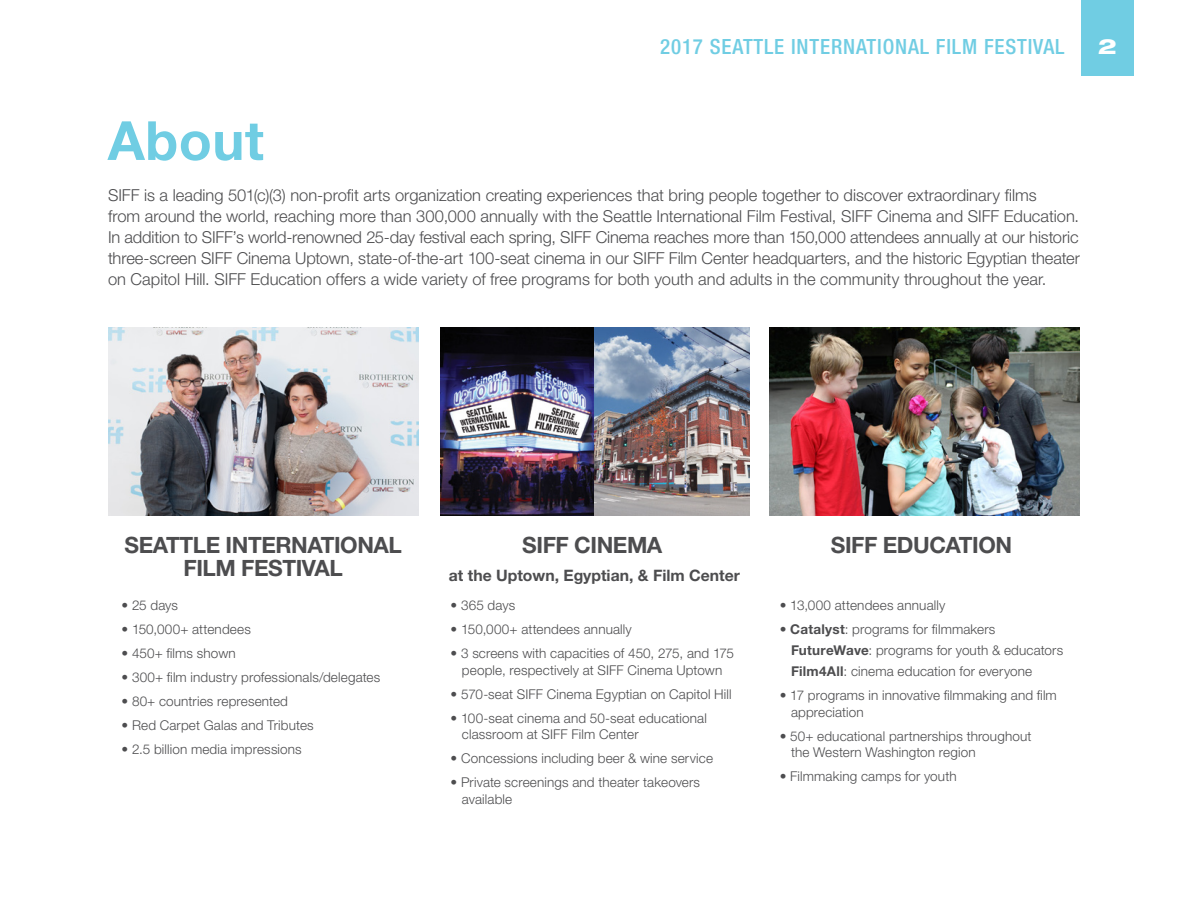
<style>
.page{position:relative;width:1188px;height:918px;background:#fff}
.page>*{position:absolute;margin:0;border:0;box-sizing:border-box;transform-origin:0 0}
.t1{font:700 54px "Helvetica Neue LT Std";letter-spacing:.01em;color:#70cde3}
.t2{font:700 22.5px/22.5px "Helvetica Neue LT Std";letter-spacing:-.02em;color:#4d4d4f;text-align:center}
.t3{font:500 condensed 21px "Helvetica Neue LT Pro";letter-spacing:.04em;color:#70cde3}
.t4{font:800 expanded 21px "Helvetica Neue LT Std";color:#fff}
.t5{font:300 16.5px/21px "Helvetica Neue LT Std";color:#4d4d4f}
.t6{font:700 15.75px "Helvetica Neue LT Std";color:#4d4d4f}
.t7{font:300 13.5px/16.5px "Helvetica Neue LT Std";letter-spacing:.01em;color:#4d4d4f}
.s1{font-weight:700}
</style>
<div class="page">
<div style="left:1081px;top:0;width:53px;height:76px;background:#70cde3"></div>
<img style="left:108px;top:327px;width:310px;height:189px">
<img style="left:440px;top:327px;width:309px;height:189px">
<img style="left:770px;top:327px;width:310px;height:189px">
<h3 class="t3" style="left:660px;top:34px;width:406px">2017 SEATTLE INTERNATIONAL FILM FESTIVAL</h3>
<h3 class="t4" style="left:1098px;top:33px;width:20px">2</h3>
<h1 class="t1" style="left:108px;top:107px;width:158px">About</h1>
<p class="t5" style="left:108px;top:184px;width:974px">SIFF is a leading 501(c)(3) non-profit arts organization creating experiences that bring people together to discover extraordinary films<br>from around the world, reaching more than 300,000 annually with the Seattle International Film Festival, SIFF Cinema and SIFF Education.<br>In addition to SIFF’s world-renowned 25-day festival each spring, SIFF Cinema reaches more than 150,000 attendees annually at our historic three-screen SIFF Cinema Uptown, state-of-the-art 100-seat cinema in our SIFF Film Center headquarters, and the historic Egyptian theater on Capitol Hill. SIFF Education offers a wide variety of free programs for both youth and adults in the community throughout the year.</p>
<h2 class="t2" style="left:125px;top:533px;width:279px">SEATTLE INTERNATIONAL<br>FILM FESTIVAL</h2>
<h2 class="t2" style="left:522px;top:533px;width:142px">SIFF CINEMA</h2>
<h2 class="t2" style="left:831px;top:533px;width:183px">SIFF EDUCATION</h2>
<p class="t6" style="left:449px;top:565px;width:293px">at the Uptown, Egyptian, &amp; Film Center</p>
<p class="t7" style="left:122px;top:597px;width:58px">• 25 days</p>
<p class="t7" style="left:122px;top:621px;width:131px">• 150,000+ attendees</p>
<p class="t7" style="left:122px;top:645px;width:116px">• 450+ films shown</p>
<p class="t7" style="left:122px;top:669px;width:260px">• 300+ film industry professionals/delegates</p>
<p class="t7" style="left:122px;top:693px;width:168px">• 80+ countries represented</p>
<p class="t7" style="left:122px;top:717px;width:194px">• Red Carpet Galas and Tributes</p>
<p class="t7" style="left:122px;top:741px;width:182px">• 2.5 billion media impressions</p>
<p class="t7" style="left:451px;top:597px;width:66px">• 365 days</p>
<p class="t7" style="left:451px;top:621px;width:183px">• 150,000+ attendees annually</p>
<p class="t7" style="left:451px;top:645px;width:285px;text-align:center">• 3 screens with capacities of 450, 275, and 175 people, respectively at SIFF Cinema Uptown</p>
<p class="t7" style="left:451px;top:685px;width:283px">• 570-seat SIFF Cinema Egyptian on Capitol Hill</p>
<p class="t7" style="left:462px;top:709px;width:247px;text-indent:-11px">• 100-seat cinema and 50-seat educational classroom at SIFF Film Center</p>
<p class="t7" style="left:451px;top:750px;width:264px">• Concessions including beer &amp; wine service</p>
<p class="t7" style="left:462px;top:774px;width:240px;text-indent:-11px">• Private screenings and theater takeovers available</p>
<p class="t7" style="left:780px;top:597px;width:167px">• 13,000 attendees annually</p>
<p class="t7" style="left:791px;top:619px;width:274px;line-height:21px;text-indent:-11px">• <span class="s1">Catalyst</span>: programs for filmmakers<br><span class="s1">FutureWave</span>: programs for youth &amp; educators<br><span class="s1">Film4All</span>: cinema education for everyone</p>
<p class="t7" style="left:791px;top:687px;width:267px;text-indent:-11px">• 17 programs in innovative filmmaking and film appreciation</p>
<p class="t7" style="left:791px;top:727px;width:242px;text-indent:-11px">• 50+ educational partnerships throughout the Western Washington region</p>
<p class="t7" style="left:780px;top:768px;width:178px">• Filmmaking camps for youth</p>
</div>
